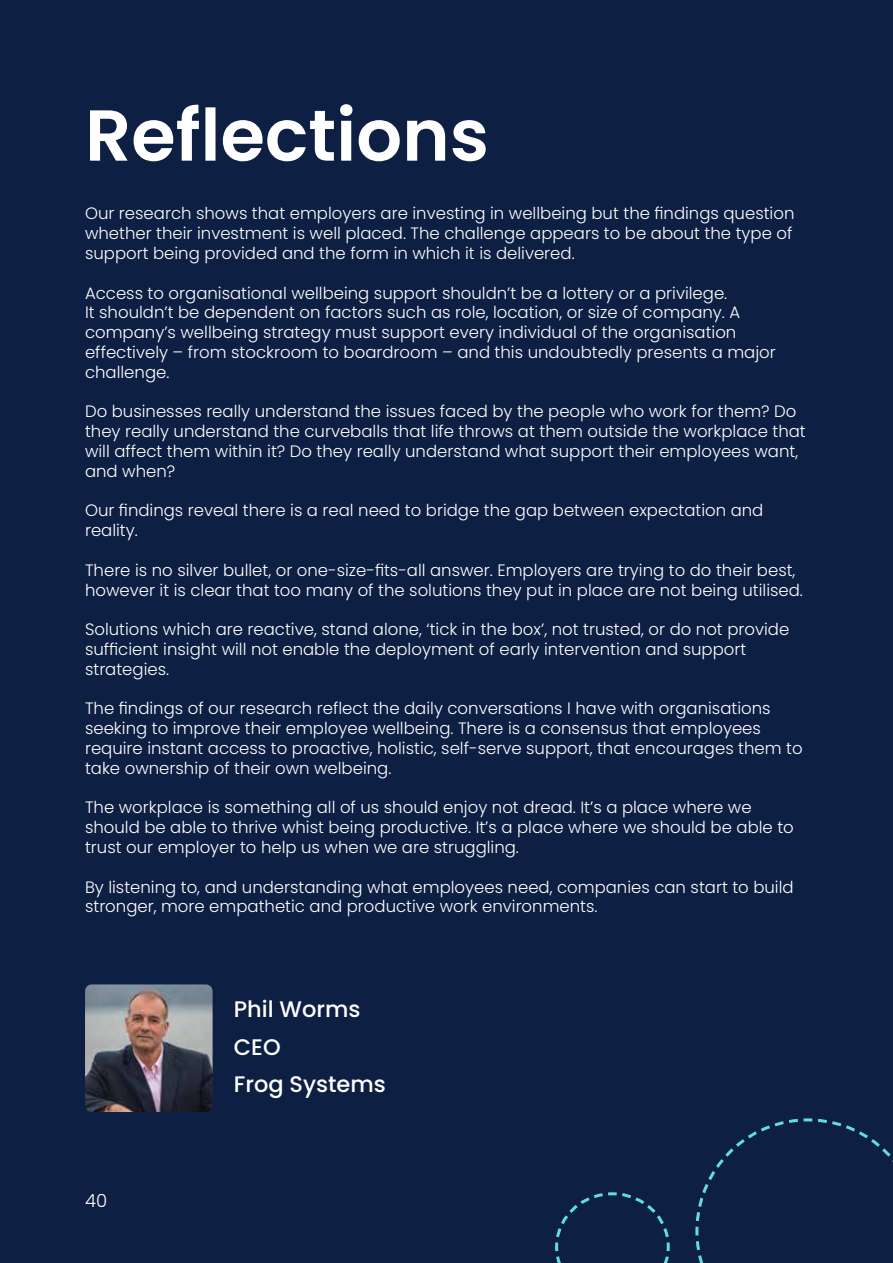
<style>
.page{position:relative;width:893px;height:1263px;background:#0d1f43}
.page>*{position:absolute;margin:0;border:0;box-sizing:border-box;transform-origin:0 0}
.t1{font:600 72px "Poppins";color:#fff}
.t2{font:500 22.5px/37.5px "Poppins";color:#fff}
.t3{font:300 18px "Poppins";color:#fff}
.t4{font:300 16.5px/19.8px "Poppins";color:#fff}
</style>
<div class="page">
<img style="left:85px;top:984px;width:128px;height:128px">
<svg style="left:555px;top:1192px;width:115px;height:71px"></svg>
<svg style="left:695px;top:1118px;width:198px;height:145px"></svg>
<h1 class="t1" style="left:85px;top:94px;width:405px">Reflections</h1>
<p class="t4" style="left:85px;top:204px;width:711px">Our research shows that employers are investing in wellbeing but the findings question whether their investment is well placed. The challenge appears to be about the type of support being provided and the form in which it is delivered.</p>
<p class="t4" style="left:85px;top:283px;width:692px">Access to organisational wellbeing support shouldn’t be a lottery or a privilege.<br>It shouldn’t be dependent on factors such as role, location, or size of company. A company’s wellbeing strategy must support every individual of the organisation effectively – from stockroom to boardroom – and this undoubtedly presents a major challenge.</p>
<p class="t4" style="left:85px;top:402px;width:722px">Do businesses really understand the issues faced by the people who work for them? Do they really understand the curveballs that life throws at them outside the workplace that will affect them within it? Do they really understand what support their employees want, and when?</p>
<p class="t4" style="left:85px;top:501px;width:680px">Our findings reveal there is a real need to bridge the gap between expectation and reality.</p>
<p class="t4" style="left:85px;top:560px;width:719px">There is no silver bullet, or one-size-fits-all answer. Employers are trying to do their best, however it is clear that too many of the solutions they put in place are not being utilised.</p>
<p class="t4" style="left:85px;top:620px;width:706px">Solutions which are reactive, stand alone, ‘tick in the box’, not trusted, or do not provide sufficient insight will not enable the deployment of early intervention and support strategies.</p>
<p class="t4" style="left:85px;top:699px;width:719px">The findings of our research reflect the daily conversations I have with organisations seeking to improve their employee wellbeing. There is a consensus that employees require instant access to proactive, holistic, self-serve support, that encourages them to take ownership of their own welbeing.</p>
<p class="t4" style="left:85px;top:798px;width:710px">The workplace is something all of us should enjoy not dread. It’s a place where we should be able to thrive whist being productive. It’s a place where we should be able to trust our employer to help us when we are struggling.</p>
<p class="t4" style="left:85px;top:877px;width:710px">By listening to, and understanding what employees need, companies can start to build stronger, more empathetic and productive work environments.</p>
<p class="t3" style="left:85px;top:1191px;width:24px">40</p>
<h2 class="t2" style="left:234px;top:991px;width:154px">Phil Worms<br>CEO<br>Frog Systems</h2>
</div>
